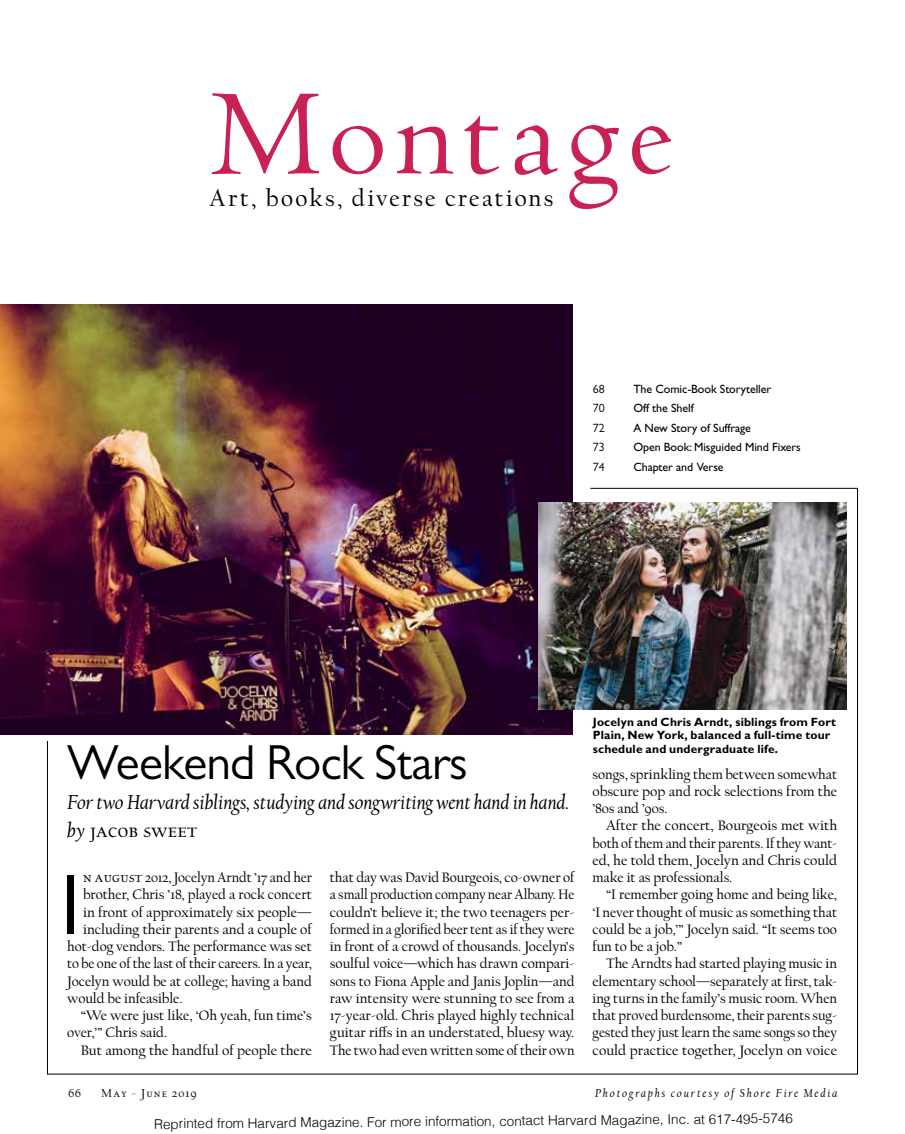
<style>
.page{position:relative;width:905px;height:1134px;background:#fff}
.page>*{position:absolute;margin:0;border:0;box-sizing:border-box;transform-origin:0 0}
.t1{font:127.5px "Centaur MT Std";letter-spacing:.055em;color:#c82254}
.t2{font:86.4px "Gill Sans MT Std";color:#000}
.t3{font:49.5px "Gill Sans MT Std";letter-spacing:-.015em;color:#000}
.t4{font:24px "Cal Harvard";letter-spacing:.1em;color:#000}
.t5{font:italic 21px/28.5px "Cal Harvard";letter-spacing:-.005em;color:#000}
.t6{font:14.25px/17.2px "Cal Harvard";letter-spacing:-.005em;color:#000;text-align:justify}
.t7{font:300 13.5px "Helvetica";color:#000}
.t8{font:700 12px/13.5px "Gill Sans Std";letter-spacing:.015em;color:#000}
.t9{font:12px "Gill Sans Std";letter-spacing:-.005em;color:#000}
.t10{font:italic 12px "Cal Harvard";letter-spacing:.15em;color:#000}
.t11{font:12px "Cal Harvard";letter-spacing:.1em;color:#000}
.t12{font:12px "Gill Sans MT Std";letter-spacing:-.005em;color:#000}
.s1{font-style:normal}
.s2{font-size:15.75px}
</style>
<div class="page">
<hr style="left:47px;top:1074px;width:810px;height:1px;background:#000">
<hr style="left:47px;top:659px;width:1px;height:415px;background:#000">
<hr style="left:857px;top:488px;width:1px;height:586px;background:#000">
<hr style="left:590px;top:488px;width:267px;height:1px;background:#000">
<img style="left:0;top:305px;width:572px;height:430px">
<img style="left:538px;top:502px;width:308px;height:208px">
<h1 class="t1" style="left:210px;top:65px;width:465px">Montage</h1>
<h3 class="t4" style="left:209px;top:186px;width:345px">Art, books, diverse creations</h3>
<p class="t12" style="left:593px;top:382px;width:13px">68</p>
<p class="t9" style="left:633px;top:382px;width:139px">The Comic-Book Storyteller</p>
<p class="t12" style="left:592px;top:401px;width:13px">70</p>
<p class="t9" style="left:633px;top:402px;width:62px">Off the Shelf</p>
<p class="t12" style="left:592px;top:421px;width:13px">72</p>
<p class="t9" style="left:633px;top:421px;width:119px">A New Story of Suffrage</p>
<p class="t12" style="left:592px;top:440px;width:13px">73</p>
<p class="t9" style="left:633px;top:441px;width:169px">Open Book: Misguided Mind Fixers</p>
<p class="t12" style="left:592px;top:460px;width:13px">74</p>
<p class="t9" style="left:633px;top:460px;width:92px">Chapter and Verse</p>
<h3 class="t3" style="left:67px;top:732px;width:402px">Weekend Rock Stars</h3>
<h3 class="t5" style="left:67px;top:789px;width:503px">For two Harvard siblings, studying and songwriting went hand in hand. by <span class="s1">jacob sweet</span></h3>
<h2 class="t2" style="left:60px;top:853px;width:22px">I</h2>
<p class="t6" style="left:83px;top:870px;width:230px"><span class="s2">n August</span> 2012, Jocelyn Arndt ’17 and her</p>
<p class="t6" style="left:330px;top:870px;width:247px">that day was David Bourgeois, co-owner of a small production company near Albany. He couldn’t believe it; the two teenagers per&shy;formed in a glorified beer tent as if they were in front of a crowd of thousands. Jocelyn’s soulful voice—which has drawn compari&shy;sons to Fiona Apple and Janis Joplin—and raw intensity were stunning to see from a 17-year-old. Chris played highly technical guitar riffs in an understated, bluesy way.<br>The two had even written some of their own</p>
<p class="t6" style="left:83px;top:887px;width:230px">brother, Chris ’18, played a rock concert</p>
<p class="t6" style="left:83px;top:904px;width:230px">in front of approximately six people—</p>
<p class="t6" style="left:83px;top:921px;width:231px">including their parents and a couple of</p>
<p class="t6" style="left:67px;top:939px;width:246px">hot-dog vendors. The performance was set</p>
<p class="t6" style="left:67px;top:956px;width:246px">to be one of the last of their careers. In a year,</p>
<p class="t6" style="left:67px;top:973px;width:246px">Jocelyn would be at college; having a band</p>
<p class="t6" style="left:67px;top:990px;width:117px">would be infeasible.</p>
<p class="t6" style="left:81px;top:1008px;width:233px">“We were just like, ‘Oh yeah, fun time’s</p>
<p class="t6" style="left:67px;top:1025px;width:101px">over,’” Chris said.</p>
<p class="t6" style="left:81px;top:1042px;width:232px">But among the handful of people there</p>
<p class="t8" style="left:592px;top:715px;width:245px">Jocelyn and Chris Arndt, siblings from Fort<br>Plain, New York, balanced a full-time tour schedule and undergraduate life.</p>
<p class="t6" style="left:592px;top:766px;width:246px">songs, sprinkling them between somewhat obscure pop and rock selections from the ’80s and ’90s.</p>
<p class="t6" style="left:592px;top:818px;width:246px;text-indent:14px">After the concert, Bourgeois met with both of them and their parents. If they want&shy;ed, he told them, Jocelyn and Chris could make it as professionals.</p>
<p class="t6" style="left:592px;top:887px;width:246px;text-indent:14px">“I remember going home and being like, ‘I never thought of music as something that could be a job,’” Jocelyn said. “It seems too fun to be a job.”</p>
<p class="t6" style="left:592px;top:956px;width:246px;text-indent:13px">The Arndts had started playing music in elementary school—separately at first, tak&shy;ing turns in the family’s music room. When that proved burdensome, their parents sug&shy;gested they just learn the same songs so they could practice together, Jocelyn on voice</p>
<p class="t10" style="left:595px;top:1087px;width:244px">Photographs courtesy of Shore Fire Media</p>
<p class="t11" style="left:68px;top:1087px;width:14px">66</p>
<p class="t11" style="left:101px;top:1087px;width:97px">May - June 2019</p>
<p class="t7" style="left:154px;top:1110px;width:640px">Reprinted from Harvard Magazine. For more information, contact Harvard Magazine, Inc. at 617-495-5746</p>
</div>
